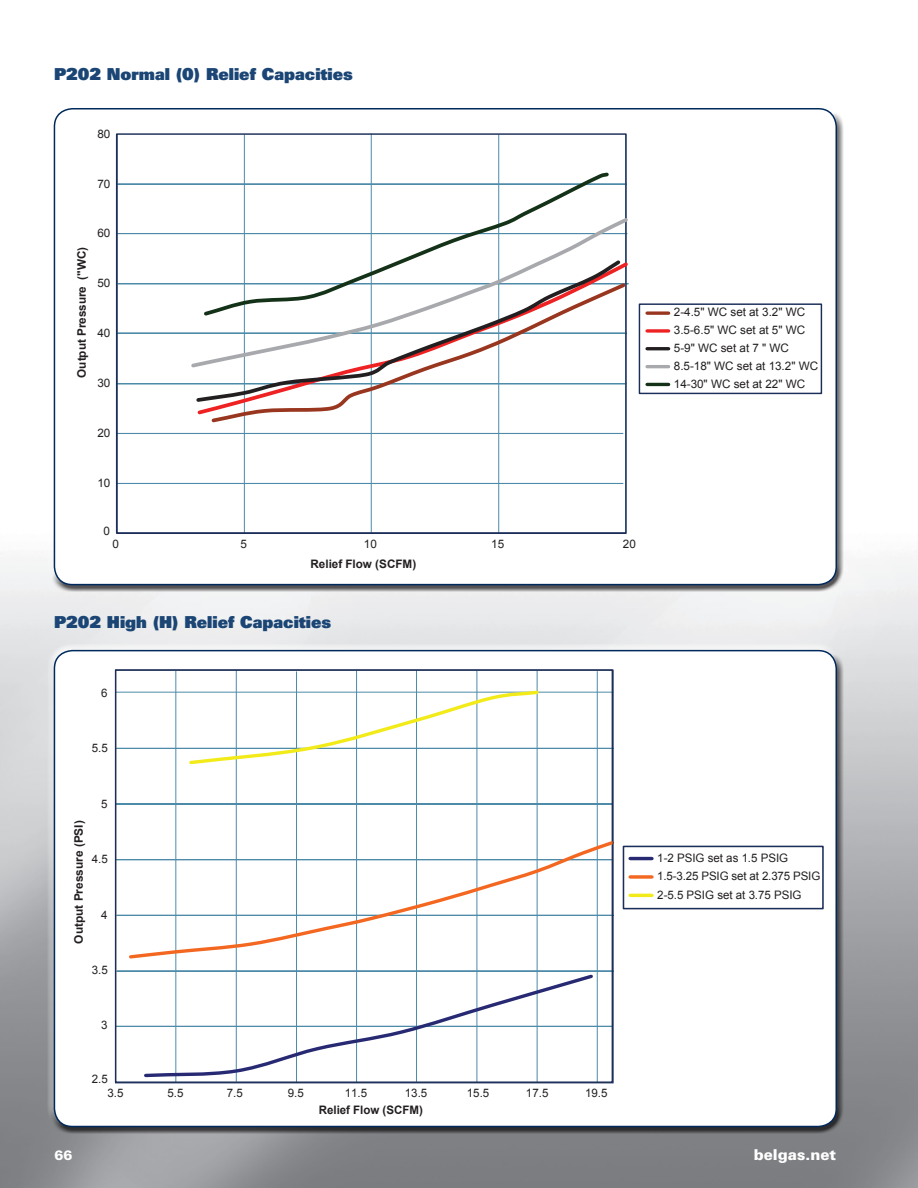
<style>
.page{position:relative;width:918px;height:1188px;background:#fff}
.page>*{position:absolute;margin:0;border:0;box-sizing:border-box;transform-origin:0 0}
.Sub_Head_Start{font:16.5px "Univers LT Std X Black";color:#1a4574}
.t1{font:900 15px "Univers LT Std";color:#fff}
.t2{font:900 13.5px "Univers LT Std";color:#fff}
.t3{font:11.7px/17.9px "Arial";letter-spacing:-.005em;color:#231f20}
.t4{font:700 11.7px "Arial";color:#231f20}
</style>
<div class="page">
<div style="left:51px;top:113px;width:793px;height:479px;background:#231f20;opacity:.75"></div>
<div style="left:54px;top:109px;width:782px;height:476px;background:#fff;border-radius:18px"></div>
<div style="left:51px;top:655px;width:793px;height:479px;background:#231f20;opacity:.75"></div>
<div style="left:54px;top:651px;width:782px;height:475px;background:#fff;border-radius:18px"></div>
<hr style="left:116px;top:692px;width:497px;height:1px;background:#4d8ba8">
<div style="left:116px;top:748px;width:497px;height:1px;border:1px solid #4d8ba8"></div>
<div style="left:116px;top:804px;width:497px;height:1px;border:1px solid #4d8ba8"></div>
<hr style="left:116px;top:860px;width:496px;height:1px;background:#4d8ba8">
<div style="left:116px;top:859px;width:497px;height:1px;border:1px solid #4d8ba8"></div>
<div style="left:117px;top:915px;width:497px;height:1px;border:1px solid #4d8ba8"></div>
<div style="left:117px;top:971px;width:497px;height:1px;border:1px solid #4d8ba8"></div>
<div style="left:116px;top:1026px;width:497px;height:1px;border:1px solid #4d8ba8"></div>
<hr style="left:175px;top:671px;width:1px;height:411px;background:#4d8ba8">
<hr style="left:236px;top:670px;width:1px;height:412px;background:#4d8ba8">
<hr style="left:296px;top:671px;width:1px;height:412px;background:#4d8ba8">
<hr style="left:356px;top:671px;width:1px;height:411px;background:#4d8ba8">
<hr style="left:416px;top:670px;width:1px;height:412px;background:#4d8ba8">
<hr style="left:477px;top:671px;width:1px;height:411px;background:#4d8ba8">
<hr style="left:537px;top:671px;width:1px;height:412px;background:#4d8ba8">
<hr style="left:597px;top:671px;width:1px;height:412px;background:#4d8ba8">
<svg style="left:142px;top:972px;width:453px;height:107px"></svg>
<svg style="left:127px;top:838px;width:485px;height:123px"></svg>
<svg style="left:187px;top:689px;width:354px;height:77px"></svg>
<div style="left:623px;top:846px;width:201px;height:63px;border:2px solid #1b2e59"></div>
<hr style="left:630px;top:857px;width:22px;height:3px;background:#272973">
<svg style="left:630px;top:875px;width:22px;height:4px"></svg>
<hr style="left:630px;top:894px;width:22px;height:3px;background:#f2eb19">
<hr style="left:244px;top:134px;width:1px;height:400px;background:#4d8ba8">
<hr style="left:371px;top:133px;width:1px;height:400px;background:#4d8ba8">
<hr style="left:498px;top:134px;width:1px;height:400px;background:#4d8ba8">
<div style="left:117px;top:184px;width:510px;height:1px;border:1px solid #4d8ba8"></div>
<hr style="left:118px;top:234px;width:509px;height:1px;background:#4d8ba8">
<div style="left:117px;top:233px;width:510px;height:1px;border:1px solid #4d8ba8"></div>
<hr style="left:118px;top:284px;width:510px;height:1px;background:#4d8ba8">
<div style="left:118px;top:283px;width:510px;height:1px;border:1px solid #4d8ba8"></div>
<div style="left:117px;top:333px;width:510px;height:1px;border:1px solid #4d8ba8"></div>
<hr style="left:118px;top:384px;width:508px;height:1px;background:#4d8ba8">
<div style="left:117px;top:383px;width:509px;height:1px;border:1px solid #4d8ba8"></div>
<div style="left:117px;top:433px;width:506px;height:1px;border:1px solid #4d8ba8"></div>
<div style="left:117px;top:483px;width:506px;height:1px;border:1px solid #4d8ba8"></div>
<hr style="left:116px;top:134px;width:2px;height:399px;background:#1b2e59">
<hr style="left:117px;top:532px;width:509px;height:2px;background:#1b2e59">
<svg style="left:197px;top:370px;width:430px;height:47px"></svg>
<svg style="left:194px;top:370px;width:430px;height:34px"></svg>
<svg style="left:189px;top:215px;width:440px;height:155px"></svg>
<svg style="left:201px;top:170px;width:410px;height:148px"></svg>
<div style="left:639px;top:303px;width:183px;height:91px;border:1px solid #1b2e59"></div>
<svg style="left:647px;top:311px;width:22px;height:4px"></svg>
<svg style="left:647px;top:329px;width:22px;height:4px"></svg>
<hr style="left:647px;top:347px;width:22px;height:3px;background:#231f20">
<hr style="left:647px;top:365px;width:22px;height:3px;background:#a8a9ad">
<hr style="left:647px;top:383px;width:22px;height:3px;background:#143218">
<p class="Sub_Head_Start" style="left:54px;top:63px;width:300px">P202 Normal (0) Relief Capacities</p>
<p class="t3" style="left:97px;top:125px;width:14px">80</p>
<p class="t3" style="left:97px;top:175px;width:14px">70</p>
<p class="t4" style="left:74px;top:378px;width:132px;rotate:-90deg">Output Pressure ("WC)</p>
<p class="t3" style="left:97px;top:224px;width:14px">60</p>
<p class="t3" style="left:97px;top:274px;width:14px">50</p>
<p class="t3" style="left:97px;top:324px;width:14px">40</p>
<p class="t3" style="left:97px;top:374px;width:14px">30</p>
<p class="t3" style="left:97px;top:424px;width:14px">20</p>
<p class="t3" style="left:97px;top:474px;width:14px">10</p>
<p class="t3" style="left:104px;top:522px;width:8px">0</p>
<p class="t3" style="left:113px;top:535px;width:8px">0</p>
<p class="t3" style="left:241px;top:535px;width:8px">5</p>
<p class="t3" style="left:364px;top:535px;width:14px">10</p>
<p class="t3" style="left:491px;top:535px;width:14px">15</p>
<p class="t3" style="left:623px;top:535px;width:14px">20</p>
<p class="t4" style="left:310px;top:557px;width:107px">Relief Flow (SCFM)</p>
<p class="Sub_Head_Start" style="left:54px;top:611px;width:279px">P202 High (H) Relief Capacities</p>
<p class="t3" style="left:674px;top:303px;width:146px">2-4.5" WC set at 3.2" WC<br>3.5-6.5" WC set at 5" WC<br>5-9" WC set at 7 " WC<br>8.5-18" WC set at 13.2" WC<br>14-30" WC set at 22" WC</p>
<p class="t3" style="left:101px;top:684px;width:8px">6</p>
<p class="t3" style="left:92px;top:740px;width:18px">5.5</p>
<p class="t3" style="left:101px;top:795px;width:8px">5</p>
<p class="t4" style="left:71px;top:944px;width:125px;rotate:-90deg">Output Pressure (PSI)</p>
<p class="t3" style="left:92px;top:850px;width:18px">4.5</p>
<p class="t3" style="left:101px;top:906px;width:8px">4</p>
<p class="t3" style="left:92px;top:961px;width:18px">3.5</p>
<p class="t3" style="left:101px;top:1016px;width:8px">3</p>
<p class="t3" style="left:92px;top:1070px;width:18px">2.5</p>
<p class="t3" style="left:108px;top:1084px;width:18px">3.5</p>
<p class="t3" style="left:168px;top:1084px;width:18px">5.5</p>
<p class="t3" style="left:227px;top:1084px;width:18px">7.5</p>
<p class="t3" style="left:288px;top:1084px;width:18px">9.5</p>
<p class="t3" style="left:345px;top:1084px;width:24px">11.5</p>
<p class="t3" style="left:405px;top:1084px;width:24px">13.5</p>
<p class="t3" style="left:467px;top:1084px;width:24px">15.5</p>
<p class="t3" style="left:526px;top:1084px;width:24px">17.5</p>
<p class="t3" style="left:585px;top:1084px;width:24px">19.5</p>
<p class="t4" style="left:319px;top:1103px;width:106px">Relief Flow (SCFM)</p>
<p class="t3" style="left:657px;top:849px;width:165px;line-height:18.5px">1-2 PSIG set as 1.5 PSIG<br>1.5-3.25 PSIG set at 2.375 PSIG<br>2-5.5 PSIG set at 3.75 PSIG</p>
<p class="t2" style="left:55px;top:1146px;width:20px">66</p>
<p class="t1" style="left:754px;top:1145px;width:84px">belgas.net</p>
</div>
